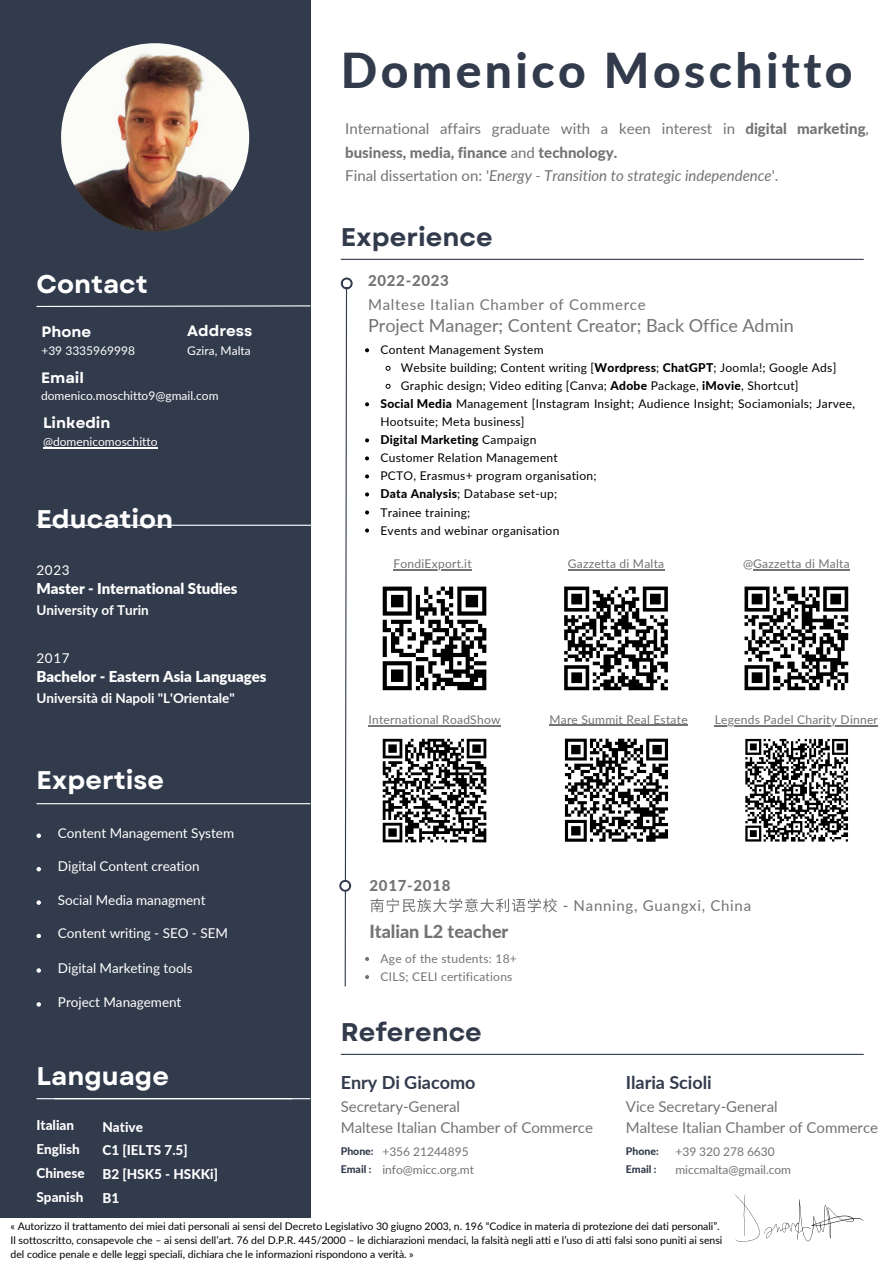
<style>
.page{position:relative;width:894px;height:1264px;background:#fff}
.page>*{position:absolute;margin:0;border:0;box-sizing:border-box;transform-origin:0 0}
.t1{font:800 48px "Lato";letter-spacing:.07em;color:#323b4c}
.t2{font:700 25.5px "Garet";color:#fff}
.t3{font:700 25.5px "Garet";color:#323b4c}
.t4{font:18px "Lato";letter-spacing:-.005em;color:#737373}
.t5{font:700 18px "Lato";color:#323b4c}
.t6{font:800 18px "Lato";letter-spacing:-.005em;color:#737373}
.t7{font:15px/23.7px "Lato";letter-spacing:-.005em;color:#737373}
.t8{font:900 15px "Lato";letter-spacing:-.005em;color:#fff}
.t9{font:15px "Lato";letter-spacing:.045em;color:#737373}
.t10{font:700 15px "Garet";color:#fff}
.t11{font:800 15px "Lato";letter-spacing:.045em;color:#737373}
.t12{font:13.5px "Lato";letter-spacing:-.005em;color:#fff}
.t13{font:800 13.5px/23.7px "Lato";color:#fff}
.t14{font:700 13.5px "Lato";letter-spacing:-.005em;color:#fff}
.t15{font:12px "Lato";letter-spacing:.02em;color:#000}
.t16{font:12px/18px "Lato";letter-spacing:.02em;color:#737373}
.t17{font:12px "Lato";color:#fff}
.t18{font:12px/18.3px "Lato";letter-spacing:-.005em;color:#737373}
.t19{font:800 12px "Lato";letter-spacing:.02em;color:#000}
.t20{font:10.5px/14px "Lato";letter-spacing:-.005em;color:#000}
.t21{font:800 10.5px/18.3px "Lato";color:#323b4c}
.s1{font-weight:800}
.s2{font-style:italic}
.s3{font-weight:400}
</style>
<div class="page">
<div style="left:0;top:0;width:310px;height:1217px;background:#323b4c"></div>
<svg style="left:36px;top:305px;width:275px;height:2px"></svg>
<hr style="left:36px;top:524px;width:281px;height:2px;background:#fff">
<hr style="left:341px;top:259px;width:522px;height:1px;background:#323b4c">
<svg style="left:344px;top:289px;width:3px;height:698px"></svg>
<svg style="left:341px;top:277px;width:11px;height:12px"></svg>
<div style="left:342px;top:279px;width:8px;height:8px;background:#fff;border-radius:50%"></div>
<svg style="left:339px;top:879px;width:12px;height:12px"></svg>
<div style="left:341px;top:881px;width:8px;height:8px;background:#fff;border-radius:50%"></div>
<hr style="left:341px;top:1053px;width:522px;height:1px;background:#323b4c">
<svg style="left:36px;top:833px;width:5px;height:4px"></svg>
<svg style="left:36px;top:867px;width:5px;height:4px"></svg>
<svg style="left:36px;top:900px;width:5px;height:4px"></svg>
<svg style="left:36px;top:933px;width:5px;height:5px"></svg>
<hr style="left:36px;top:803px;width:274px;height:1px;background:#fff">
<hr style="left:55px;top:1098px;width:255px;height:1px;background:#fff">
<img style="left:61px;top:43px;width:188px;height:188px;border-radius:50%">
<svg style="left:36px;top:968px;width:5px;height:4px"></svg>
<svg style="left:382px;top:586px;width:104px;height:104px"></svg>
<hr style="left:457px;top:686px;width:29px;height:4px;background:#000">
<svg style="left:564px;top:586px;width:104px;height:105px"></svg>
<svg style="left:744px;top:586px;width:105px;height:105px"></svg>
<svg style="left:36px;top:1002px;width:5px;height:4px"></svg>
<svg style="left:382px;top:738px;width:105px;height:105px"></svg>
<svg style="left:564px;top:738px;width:104px;height:104px"></svg>
<svg style="left:745px;top:738px;width:103px;height:104px"></svg>
<svg style="left:365px;top:348px;width:4px;height:4px"></svg>
<svg style="left:385px;top:365px;width:6px;height:6px"></svg>
<svg style="left:385px;top:383px;width:6px;height:6px"></svg>
<svg style="left:365px;top:402px;width:4px;height:4px"></svg>
<svg style="left:365px;top:438px;width:4px;height:4px"></svg>
<svg style="left:365px;top:456px;width:4px;height:4px"></svg>
<svg style="left:365px;top:474px;width:4px;height:4px"></svg>
<svg style="left:365px;top:492px;width:4px;height:4px"></svg>
<svg style="left:365px;top:510px;width:4px;height:4px"></svg>
<svg style="left:365px;top:528px;width:4px;height:4px"></svg>
<hr style="left:393px;top:569px;width:79px;height:1px;background:#737373">
<hr style="left:567px;top:569px;width:97px;height:1px;background:#737373">
<hr style="left:753px;top:569px;width:96px;height:1px;background:#737373">
<hr style="left:43px;top:447px;width:115px;height:1px;background:#fff">
<svg style="left:365px;top:957px;width:4px;height:4px"></svg>
<svg style="left:365px;top:975px;width:4px;height:4px"></svg>
<svg style="left:370px;top:898px;width:187px;height:14px"></svg>
<hr style="left:368px;top:725px;width:132px;height:1px;background:#737373">
<hr style="left:549px;top:724px;width:132px;height:1px;background:#737373">
<hr style="left:714px;top:725px;width:163px;height:1px;background:#737373">
<hr style="left:36px;top:1098px;width:256px;height:1px;background:#fff">
<svg style="left:734px;top:1194px;width:129px;height:47px"></svg>
<h1 class="t1" style="left:341px;top:41px;width:513px">Domenico Moschitto</h1>
<p class="t7" style="left:345px;top:116px;width:525px">International affairs graduate with a keen interest in <span class="s1">digital marketing</span>, <span class="s1">business, media, finance</span> and <span class="s1">technology.<br></span>Final dissertation on: '<span class="s2">Energy - Transition to strategic independence</span>'.</p>
<h2 class="t2" style="left:36px;top:266px;width:113px">Contact</h2>
<p class="t10" style="left:41px;top:320px;width:51px">Phone</p>
<p class="t17" style="left:41px;top:343px;width:95px">+39 3335969998</p>
<p class="t10" style="left:41px;top:367px;width:44px">Email</p>
<p class="t10" style="left:187px;top:320px;width:67px">Address</p>
<p class="t17" style="left:187px;top:343px;width:65px">Gzira, Malta</p>
<p class="t17" style="left:41px;top:387px;width:179px">domenico.moschitto9@gmail.com</p>
<p class="t10" style="left:43px;top:412px;width:69px">Linkedin</p>
<p class="t17" style="left:43px;top:434px;width:116px">@domenicomoschitto</p>
<h2 class="t2" style="left:36px;top:500px;width:138px">Education</h2>
<p class="t12" style="left:36px;top:561px;width:35px">2023</p>
<p class="t8" style="left:36px;top:579px;width:203px">Master - International Studies</p>
<p class="t14" style="left:36px;top:601px;width:114px">University of Turin</p>
<p class="t12" style="left:36px;top:649px;width:35px">2017</p>
<p class="t8" style="left:36px;top:667px;width:231px">Bachelor - Eastern Asia Languages</p>
<p class="t14" style="left:36px;top:689px;width:200px">Università di Napoli "L'Orientale"</p>
<h2 class="t2" style="left:36px;top:761px;width:129px">Expertise</h2>
<p class="t12" style="left:58px;top:824px;width:178px">Content Management System</p>
<p class="t12" style="left:58px;top:858px;width:143px">Digital Content creation</p>
<p class="t12" style="left:58px;top:891px;width:149px">Social Media managment</p>
<p class="t12" style="left:58px;top:925px;width:171px">Content writing - SEO - SEM</p>
<p class="t12" style="left:58px;top:959px;width:136px">Digital Marketing tools</p>
<p class="t12" style="left:58px;top:993px;width:125px">Project Management</p>
<h2 class="t2" style="left:36px;top:1057px;width:134px">Language</h2>
<p class="t13" style="left:36px;top:1113px;width:50px">Italian<br>English<br>Chinese<br>Spanish</p>
<p class="t13" style="left:102px;top:1114px;width:117px">Native<br>C1 [IELTS 7.5]<br>B2 [HSK5 - HSKKi]<br>B1</p>
<h2 class="t3" style="left:341px;top:218px;width:153px">Experience</h2>
<p class="t11" style="left:368px;top:271px;width:82px">2022-2023</p>
<p class="t9" style="left:368px;top:295px;width:279px">Maltese Italian Chamber of Commerce</p>
<h3 class="t4" style="left:368px;top:314px;width:427px">Project Manager; Content Creator; Back Office Admin</h3>
<p class="t15" style="left:380px;top:342px;width:165px">Content Management System</p>
<p class="t15" style="left:401px;top:360px;width:437px">Website building; Content writing [<span class="s1">Wordpress</span>; <span class="s1">ChatGPT</span>; Joomla!; Google Ads]</p>
<p class="t15" style="left:401px;top:378px;width:399px">Graphic design; Video editing [Canva; <span class="s1">Adobe</span> Package, <span class="s1">iMovie</span>, Shortcut]</p>
<p class="t15" style="left:380px;top:396px;width:476px"><span class="s1">Social Media</span> Management [Instagram Insight; Audience Insight; Sociamonials; Jarvee,</p>
<p class="t15" style="left:380px;top:414px;width:145px">Hootsuite; Meta business]</p>
<p class="t19" style="left:380px;top:432px;width:157px">Digital Marketing <span class="s3">Campaign</span></p>
<p class="t15" style="left:380px;top:450px;width:179px">Customer Relation Management</p>
<p class="t15" style="left:380px;top:468px;width:217px">PCTO, Erasmus+ program organisation;</p>
<p class="t15" style="left:380px;top:486px;width:178px"><span class="s1">Data Analysis</span>; Database set-up;</p>
<p class="t15" style="left:380px;top:504px;width:91px">Trainee training;</p>
<p class="t15" style="left:380px;top:522px;width:180px">Events and webinar organisation</p>
<p class="t16" style="left:393px;top:554px;width:80px">FondiExport.it</p>
<p class="t16" style="left:567px;top:554px;width:98px">Gazzetta di Malta</p>
<p class="t16" style="left:742px;top:554px;width:108px">@Gazzetta di Malta</p>
<p class="t16" style="left:368px;top:710px;width:133px">International RoadShow</p>
<p class="t16" style="left:549px;top:710px;width:140px">Mare Summit Real Estate</p>
<p class="t16" style="left:714px;top:710px;width:165px">Legends Padel Charity Dinner</p>
<p class="t11" style="left:369px;top:876px;width:82px">2017-2018</p>
<h3 class="t6" style="left:369px;top:919px;width:140px">Italian L2 teacher</h3>
<p class="t16" style="left:380px;top:949px;width:138px">Age of the students: 18+<br>CILS; CELI certifications</p>
<h2 class="t3" style="left:341px;top:1013px;width:142px">Reference</h2>
<h3 class="t5" style="left:341px;top:1071px;width:136px">Enry Di Giacomo</h3>
<p class="t9" style="left:562px;top:896px;width:190px">- Nanning, Guangxi, China</p>
<h3 class="t5" style="left:625px;top:1071px;width:87px">Ilaria Scioli</h3>
<p class="t7" style="left:341px;top:1096px;width:253px;line-height:20.2px">Secretary-General<br>Maltese Italian Chamber of Commerce</p>
<p class="t7" style="left:625px;top:1096px;width:253px;line-height:20.2px">Vice Secretary-General<br>Maltese Italian Chamber of Commerce</p>
<p class="t21" style="left:341px;top:1141px;width:34px">Phone:<br>Email :</p>
<p class="t18" style="left:382px;top:1142px;width:93px">+356 21244895 info@micc.org.mt</p>
<p class="t21" style="left:625px;top:1141px;width:34px">Phone:<br>Email :</p>
<p class="t18" style="left:675px;top:1142px;width:101px">+39 320 278 6630</p>
<p class="t18" style="left:675px;top:1159px;width:117px">miccmalta@gmail.com</p>
<p class="t20" style="left:11px;top:1218px;width:713px">« Autorizzo il trattamento dei miei dati personali ai sensi del Decreto Legislativo 30 giugno 2003, n. 196 “Codice in materia di protezione dei dati personali”.<br>Il sottoscritto, consapevole che – ai sensi dell’art. 76 del D.P.R. 445/2000 – le dichiarazioni mendaci, la falsità negli atti e l’uso di atti falsi sono puniti ai sensi del codice penale e delle leggi speciali, dichiara che le informazioni rispondono a verità. »</p>
</div>
